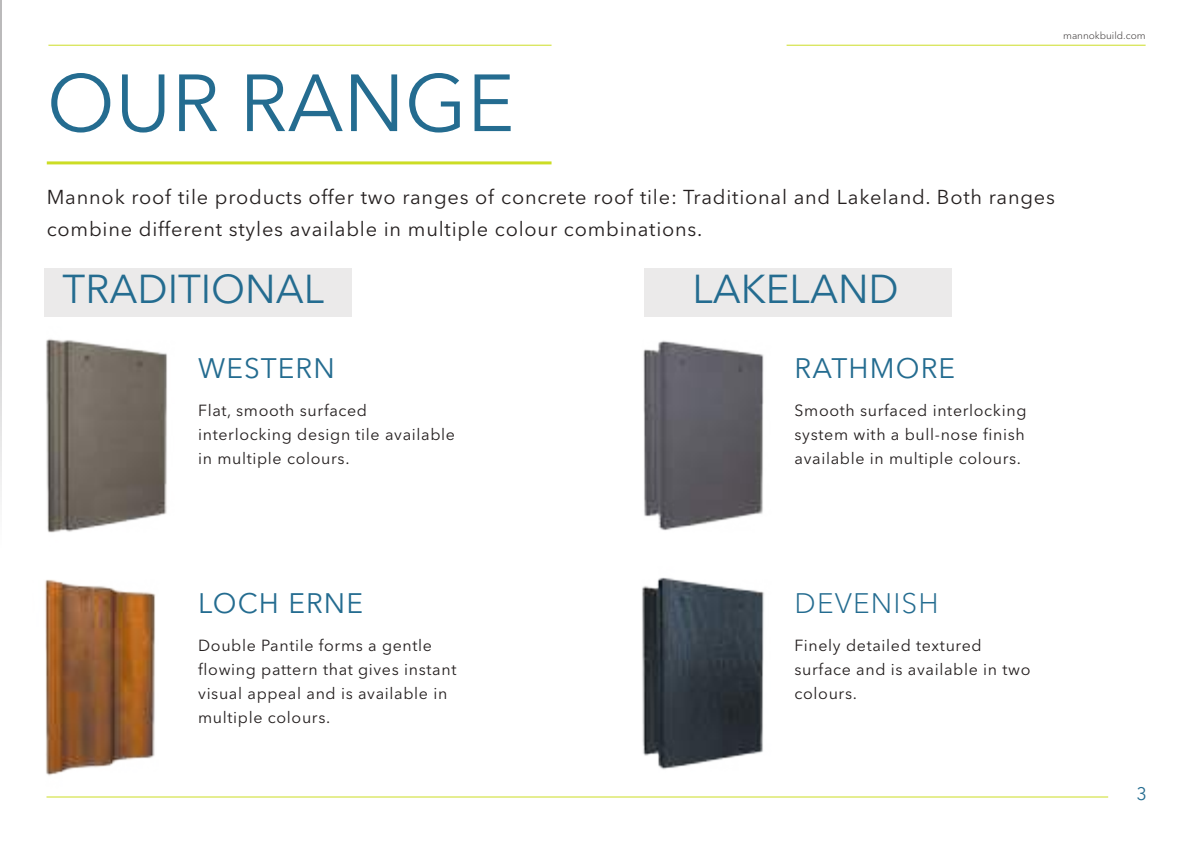
<style>
.page{position:relative;width:1191px;height:842px;background:#fff}
.page>*{position:absolute;margin:0;border:0;box-sizing:border-box;transform-origin:0 0}
.t1{font:80px "Avenir Next LT Pro";color:#246c90}
.t2{font:40px "Avenir Next LT Pro";color:#246c90}
.t3{font:28px "Avenir Next LT Pro";letter-spacing:.04em;color:#246c90}
.t4{font:300 28px "Avenir Next LT Pro";letter-spacing:.04em;color:#246c90}
.t5{font:20px/32px "Avenir Next LT Pro";letter-spacing:.04em;color:#241f1f}
.t6{font:18px "Avenir Next LT Pro";color:#246c90}
.t7{font:16px/24px "Avenir Next LT Pro";letter-spacing:.04em;color:#241f1f}
.t8{font:300 10px "Avenir Next LT Pro";color:#393535}
</style>
<div class="page">
<hr style="left:786px;top:45px;width:359px;height:1px;background:#ccdd25">
<hr style="left:46px;top:797px;width:1062px;height:1px;background:#ccdd25">
<hr style="left:0;top:0;width:1px;height:661px;background:#717072">
<hr style="left:47px;top:161px;width:504px;height:3px;background:#ccdd25">
<div style="left:44px;top:268px;width:307px;height:48px;background:#ebeaea"></div>
<div style="left:644px;top:268px;width:307px;height:48px;background:#ebeaea"></div>
<img style="left:46px;top:339px;width:121px;height:194px">
<img style="left:45px;top:579px;width:111px;height:197px">
<img style="left:643px;top:340px;width:121px;height:191px">
<img style="left:642px;top:577px;width:122px;height:193px">
<hr style="left:48px;top:45px;width:503px;height:1px;background:#ccdd25">
<h1 class="t1" style="left:47px;top:55px;width:469px">OUR RANGE</h1>
<p class="t8" style="left:1063px;top:29px;width:84px">mannokbuild.com</p>
<p class="t5" style="left:47px;top:181px;width:1009px">Mannok roof tile products offer two ranges of concrete roof tile: Traditional and Lakeland. Both ranges combine different styles available in multiple colour combinations.</p>
<h2 class="t2" style="left:63px;top:265px;width:263px">TRADITIONAL</h2>
<h2 class="t2" style="left:692px;top:265px;width:208px">LAKELAND</h2>
<h3 class="t3" style="left:198px;top:351px;width:138px">WESTERN</h3>
<p class="t7" style="left:198px;top:398px;width:258px">Flat, smooth surfaced interlocking design tile available in multiple colours.</p>
<h3 class="t3" style="left:794px;top:351px;width:162px">RATHMORE</h3>
<p class="t7" style="left:794px;top:398px;width:233px;text-align:justify">Smooth surfaced interlocking system with a bull-nose finish available in multiple colours.</p>
<h3 class="t3" style="left:198px;top:586px;width:166px">LOCH ERNE</h3>
<p class="t7" style="left:198px;top:633px;width:260px">Double Pantile forms a gentle flowing pattern that gives instant visual appeal and is available in multiple colours.</p>
<h3 class="t4" style="left:794px;top:586px;width:146px">DEVENISH</h3>
<p class="t7" style="left:794px;top:633px;width:237px">Finely detailed textured surface and is available in two colours.</p>
<p class="t6" style="left:1136px;top:783px;width:12px">3</p>
</div>
